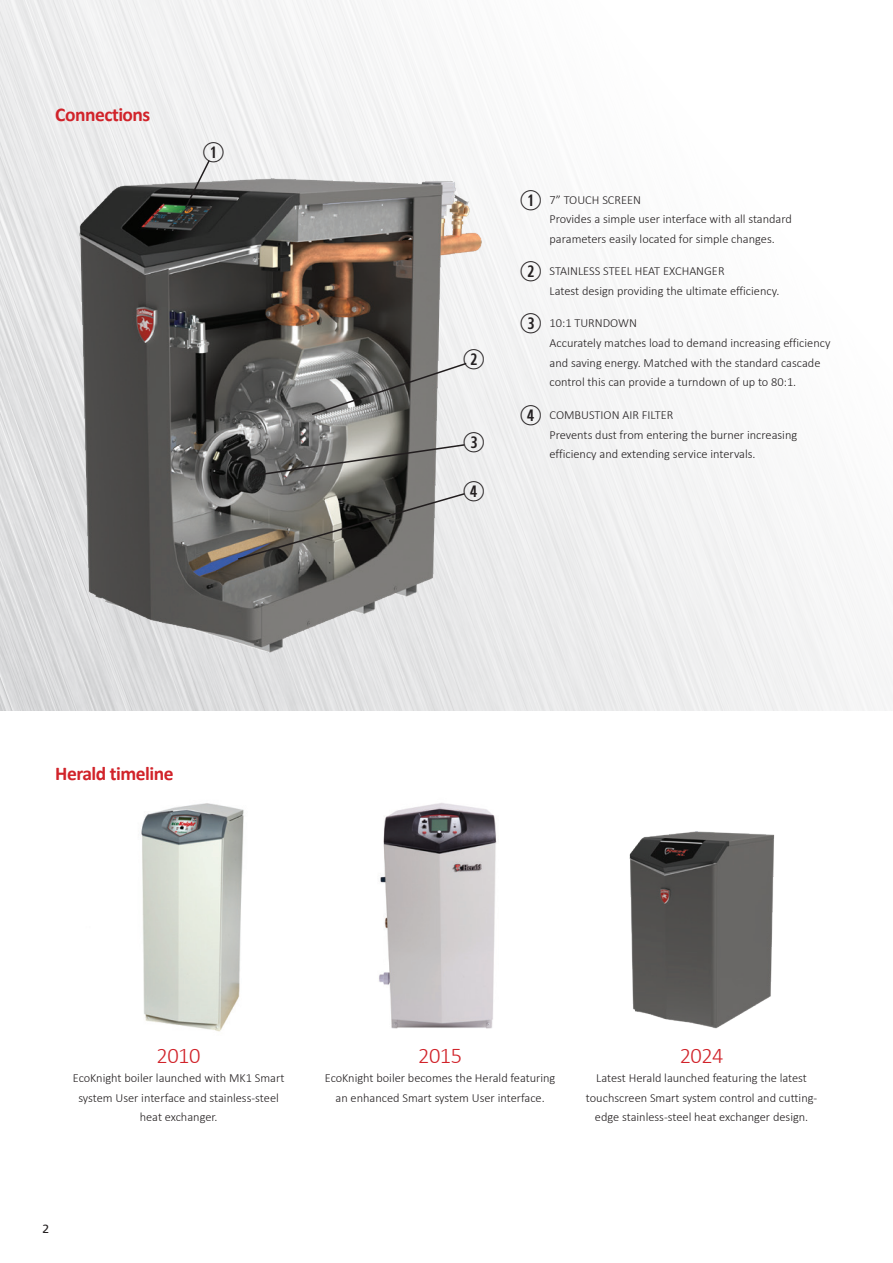
<style>
.page{position:relative;width:893px;height:1263px;background:#fff}
.page>*{position:absolute;margin:0;border:0;box-sizing:border-box;transform-origin:0 0}
.t1{font:27px/48.9px "Combi Numerals";color:#231f20}
.t2{font:300 22.5px "Calibri";letter-spacing:-.025em;color:#d1232a}
.t3{font:700 19.5px "Calibri";letter-spacing:-.025em;color:#d1232a}
.t4{font:300 12.3px/19.6px "Calibri";color:#231f20}
.t5{font:12px "Frutiger LT";color:#231f20}
.s1{font-family:"Combi Numerals";font-weight:400;font-size:27px}
</style>
<div class="page">
<img style="left:0;top:0;width:893px;height:710px">
<img style="left:64px;top:158px;width:431px;height:510px">
<svg style="left:184px;top:159px;width:27px;height:51px"></svg>
<svg style="left:310px;top:362px;width:158px;height:54px;background:#8e8d8c"></svg>
<svg style="left:250px;top:443px;width:216px;height:34px;background:#848481"></svg>
<svg style="left:236px;top:492px;width:230px;height:69px;background:#797773"></svg>
<img style="left:141px;top:803px;width:103px;height:229px">
<img style="left:379px;top:803px;width:118px;height:226px">
<img style="left:629px;top:831px;width:146px;height:198px">
<h3 class="t3" style="left:55px;top:101px;width:97px">Connections</h3>
<h1 class="t1" style="left:203px;top:130px;width:24px">Q</h1>
<h3 class="t3" style="left:55px;top:759px;width:120px">Herald timeline</h3>
<h1 class="t1" style="left:463px;top:338px;width:24px">W</h1>
<h1 class="t1" style="left:463px;top:421px;width:24px">E<br>R</h1>
<p class="t4" style="left:550px;top:190px;width:244px;text-indent:-30px"><span class="s1">Q</span> 7” TOUCH SCREEN<br>Provides a simple user interface with all standard parameters easily located for simple changes.</p>
<p class="t4" style="left:550px;top:261px;width:231px;text-indent:-30px"><span class="s1">W</span> STAINLESS STEEL HEAT EXCHANGER<br>Latest design providing the ultimate efficiency.</p>
<p class="t4" style="left:550px;top:313px;width:282px;text-indent:-30px"><span class="s1">E</span> 10:1 TURNDOWN<br>Accurately matches load to demand increasing efficiency and saving energy. Matched with the standard cascade control this can provide a turndown of up to 80:1.</p>
<p class="t4" style="left:550px;top:405px;width:249px;text-indent:-30px"><span class="s1">R</span> COMBUSTION AIR FILTER<br>Prevents dust from entering the burner increasing efficiency and extending service intervals.</p>
<h2 class="t2" style="left:157px;top:1041px;width:45px">2010</h2>
<p class="t4" style="left:73px;top:1068px;width:213px;text-align:center">EcoKnight boiler launched with MK1 Smart system User interface and stainless-steel heat exchanger.</p>
<p class="t5" style="left:43px;top:1221px;width:8px">2</p>
<h2 class="t2" style="left:418px;top:1041px;width:45px">2015</h2>
<p class="t4" style="left:325px;top:1068px;width:232px;text-align:center">EcoKnight boiler becomes the Herald featuring an enhanced Smart system User interface.</p>
<h2 class="t2" style="left:680px;top:1041px;width:45px">2024</h2>
<p class="t4" style="left:586px;top:1068px;width:233px;text-align:center">Latest Herald launched featuring the latest touchscreen Smart system control and cutting&shy;edge stainless-steel heat exchanger design.</p>
</div>
